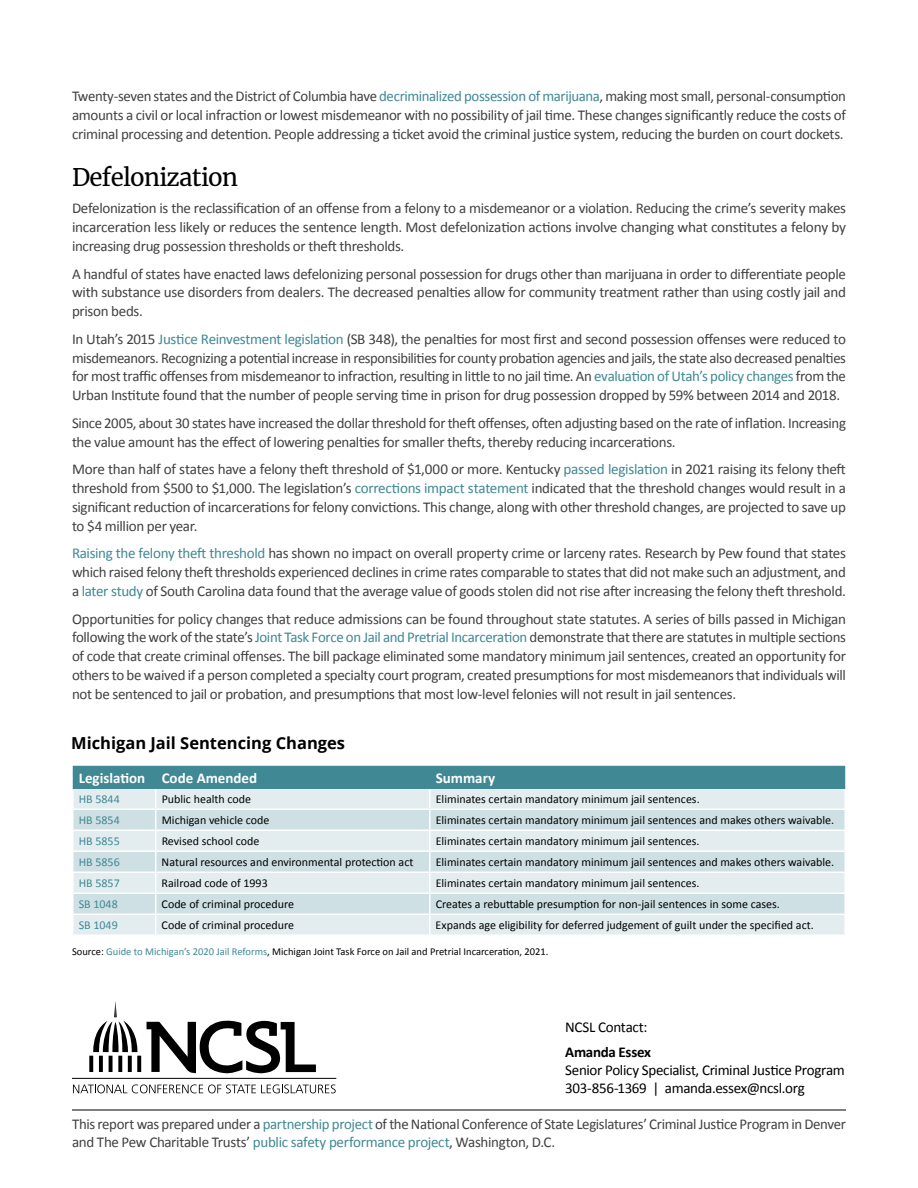
<style>
.page{position:relative;width:918px;height:1188px;background:#fff}
.page>*{position:absolute;margin:0;border:0;box-sizing:border-box;transform-origin:0 0}
.t1{font:24px "Merriweather";letter-spacing:-.03em;color:#000}
.t2{font:700 16.5px "Open Sans";color:#000}
.t3{font:15px/18.8px "Calibri";letter-spacing:-.025em;color:#414042;text-align:justify}
.t4{font:15px/18px "Calibri";letter-spacing:-.02em;color:#000}
.t5{font:700 15px "Calibri";color:#fff}
.t6{font:700 15px "Calibri";letter-spacing:-.02em;color:#000}
.t7{font:12px "Calibri";color:#000}
.t8{font:12px "Calibri";color:#3f8894}
.t9{font:10.5px "Calibri";color:#000}
.s1{color:#3f8894}
</style>
<div class="page">
<svg style="left:73px;top:1084px;width:263px;height:9px"></svg>
<hr style="left:72px;top:1078px;width:264px;height:1px;background:#000">
<svg style="left:93px;top:1001px;width:44px;height:51px"></svg>
<svg style="left:128px;top:1056px;width:4px;height:16px"></svg>
<svg style="left:137px;top:1056px;width:4px;height:16px"></svg>
<svg style="left:118px;top:1056px;width:4px;height:16px"></svg>
<svg style="left:109px;top:1056px;width:4px;height:16px"></svg>
<svg style="left:99px;top:1056px;width:4px;height:16px"></svg>
<svg style="left:89px;top:1056px;width:4px;height:16px"></svg>
<svg style="left:147px;top:1021px;width:169px;height:52px"></svg>
<hr style="left:72px;top:1110px;width:774px;height:1px;background:#000">
<svg style="left:73px;top:766px;width:772px;height:169px;background:#c7dbdf"></svg>
<hr style="left:844px;top:915px;width:2px;height:20px;background:#fff">
<p class="t3" style="left:72px;top:86px;width:775px">Twenty-seven states and the District of Columbia have <span class="s1">decriminalized possession of marijuana</span>, making most small, personal-consumption amounts a civil or local infraction or lowest misdemeanor with no possibility of jail time. These changes significantly reduce the costs of criminal processing and detention. People addressing a ticket avoid the criminal justice system, reducing the burden on court dockets.</p>
<h1 class="t1" style="left:72px;top:160px;width:168px">Defelonization</h1>
<p class="t3" style="left:72px;top:199px;width:776px">Defelonization is the reclassification of an offense from a felony to a misdemeanor or a violation. Reducing the crime’s severity makes incarceration less likely or reduces the sentence length. Most defelonization actions involve changing what constitutes a felony by increasing drug possession thresholds or theft thresholds.</p>
<p class="t3" style="left:72px;top:264px;width:775px">A handful of states have enacted laws defelonizing personal possession for drugs other than marijuana in order to differentiate people with substance use disorders from dealers. The decreased penalties allow for community treatment rather than using costly jail and prison beds.</p>
<p class="t3" style="left:72px;top:329px;width:776px">In Utah’s 2015 <span class="s1">Justice Reinvestment legislation</span> (SB 348), the penalties for most first and second possession offenses were reduced to misdemeanors. Recognizing a potential increase in responsibilities for county probation agencies and jails, the state also decreased penalties for most traffic offenses from misdemeanor to infraction, resulting in little to no jail time. An <span class="s1">evaluation of Utah’s policy changes</span> from the Urban Institute found that the number of people serving time in prison for drug possession dropped by 59% between 2014 and 2018.</p>
<p class="t3" style="left:72px;top:413px;width:776px">Since 2005, about 30 states have increased the dollar threshold for theft offenses, often adjusting based on the rate of inflation. Increasing the value amount has the effect of lowering penalties for smaller thefts, thereby reducing incarcerations.</p>
<p class="t3" style="left:72px;top:460px;width:775px">More than half of states have a felony theft threshold of $1,000 or more. Kentucky <span class="s1">passed legislation</span> in 2021 raising its felony theft threshold from $500 to $1,000. The legislation’s <span class="s1">corrections impact statement</span> indicated that the threshold changes would result in a significant reduction of incarcerations for felony convictions. This change, along with other threshold changes, are projected to save up to $4 million per year.</p>
<p class="t3" style="left:72px;top:544px;width:775px"><span class="s1">Raising the felony theft threshold</span> has shown no impact on overall property crime or larceny rates. Research by Pew found that states which raised felony theft thresholds experienced declines in crime rates comparable to states that did not make such an adjustment, and a <span class="s1">later study</span> of South Carolina data found that the average value of goods stolen did not rise after increasing the felony theft threshold.</p>
<p class="t3" style="left:72px;top:609px;width:776px">Opportunities for policy changes that reduce admissions can be found throughout state statutes. A series of bills passed in Michigan following the work of the state’s <span class="s1">Joint Task Force on Jail and Pretrial Incarceration</span> demonstrate that there are statutes in multiple sections of code that create criminal offenses. The bill package eliminated some mandatory minimum jail sentences, created an opportunity for others to be waived if a person completed a specialty court program, created presumptions for most misdemeanors that individuals will not be sentenced to jail or probation, and presumptions that most low-level felonies will not result in jail sentences.</p>
<p class="t2" style="left:71px;top:731px;width:275px">Michigan Jail Sentencing Changes</p>
<p class="t5" style="left:79px;top:767px;width:180px">Legislation Code Amended</p>
<p class="t5" style="left:436px;top:767px;width:61px">Summary</p>
<p class="t8" style="left:79px;top:791px;width:43px">HB 5844</p>
<p class="t7" style="left:162px;top:791px;width:91px">Public health code</p>
<p class="t7" style="left:436px;top:791px;width:265px">Eliminates certain mandatory minimum jail sentences.</p>
<p class="t8" style="left:79px;top:812px;width:43px">HB 5854</p>
<p class="t7" style="left:162px;top:812px;width:109px">Michigan vehicle code</p>
<p class="t7" style="left:436px;top:812px;width:400px">Eliminates certain mandatory minimum jail sentences and makes others waivable.</p>
<p class="t8" style="left:79px;top:833px;width:43px">HB 5855</p>
<p class="t7" style="left:162px;top:833px;width:99px">Revised school code</p>
<p class="t7" style="left:436px;top:833px;width:265px">Eliminates certain mandatory minimum jail sentences.</p>
<p class="t8" style="left:79px;top:854px;width:43px">HB 5856</p>
<p class="t7" style="left:162px;top:854px;width:253px">Natural resources and environmental protection act</p>
<p class="t7" style="left:436px;top:854px;width:400px">Eliminates certain mandatory minimum jail sentences and makes others waivable.</p>
<p class="t8" style="left:79px;top:875px;width:43px">HB 5857</p>
<p class="t7" style="left:162px;top:875px;width:108px">Railroad code of 1993</p>
<p class="t7" style="left:436px;top:875px;width:265px">Eliminates certain mandatory minimum jail sentences.</p>
<p class="t8" style="left:79px;top:896px;width:41px">SB 1048</p>
<p class="t7" style="left:162px;top:896px;width:134px">Code of criminal procedure</p>
<p class="t7" style="left:436px;top:896px;width:346px">Creates a rebuttable presumption for non-jail sentences in some cases.</p>
<p class="t8" style="left:79px;top:917px;width:41px">SB 1049</p>
<p class="t7" style="left:162px;top:917px;width:134px">Code of criminal procedure</p>
<p class="t7" style="left:436px;top:917px;width:380px">Expands age eligibility for deferred judgement of guilt under the specified act.</p>
<p class="t9" style="left:72px;top:944px;width:478px">Source: <span class="s1">Guide to Michigan’s 2020 Jail Reforms</span>, Michigan Joint Task Force on Jail and Pretrial Incarceration, 2021.</p>
<p class="t4" style="left:565px;top:1018px;width:84px">NCSL Contact:</p>
<p class="t6" style="left:565px;top:1042px;width:87px">Amanda Essex</p>
<p class="t4" style="left:565px;top:1061px;width:281px">Senior Policy Specialist, Criminal Justice Program<br>303-856-1369 | amanda.essex@ncsl.org</p>
<p class="t3" style="left:72px;top:1115px;width:775px;line-height:18px">This report was prepared under a <span class="s1">partnership project</span> of the National Conference of State Legislatures’ Criminal Justice Program in Denver and The Pew Charitable Trusts’ <span class="s1">public safety performance project</span>, Washington, D.C.</p>
</div>
